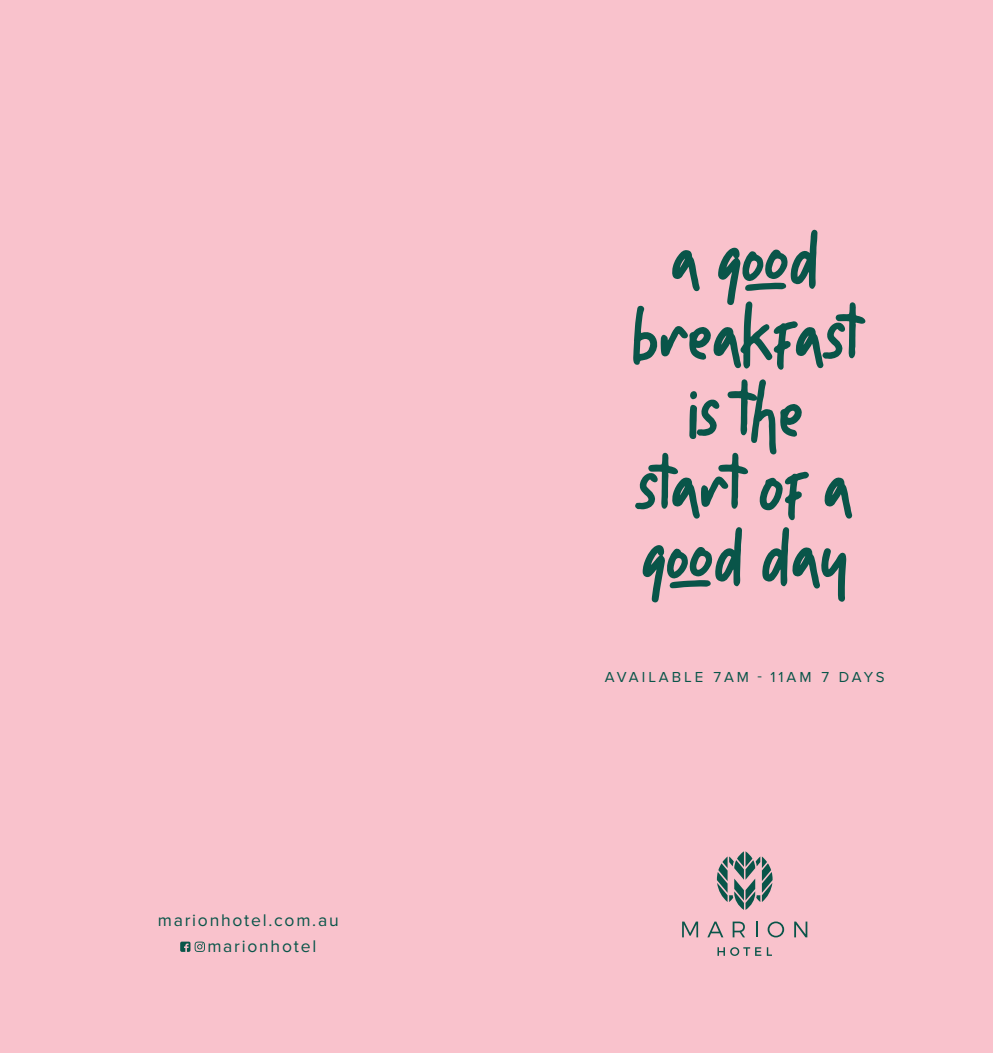
<style>
.page{position:relative;width:993px;height:1053px;background:#fff}
.page>*{position:absolute;margin:0;border:0;box-sizing:border-box;transform-origin:0 0}
.t1{font:89.62px "Moonllime";color:#095549}
.t2{font:17.5px "Proxima Nova";letter-spacing:.1em;color:#095549}
.t3{font:15px "Proxima Nova";letter-spacing:.2em;color:#095549}
</style>
<div class="page">
<div style="left:0;top:0;width:992px;height:1052px;background:#f9c2cc"></div>
<svg style="left:682px;top:921px;width:15px;height:16px"></svg>
<svg style="left:707px;top:921px;width:16px;height:16px"></svg>
<svg style="left:732px;top:921px;width:12px;height:16px"></svg>
<svg style="left:756px;top:921px;width:1px;height:16px"></svg>
<svg style="left:767px;top:921px;width:16px;height:16px"></svg>
<svg style="left:794px;top:921px;width:13px;height:16px"></svg>
<svg style="left:717px;top:947px;width:7px;height:8px"></svg>
<svg style="left:730px;top:947px;width:41px;height:8px"></svg>
<svg style="left:716px;top:851px;width:56px;height:58px"></svg>
<svg style="left:180px;top:941px;width:25px;height:10px"></svg>
<p class="t2" style="left:158px;top:909px;width:182px">marionhotel.com.au</p>
<p class="t2" style="left:207px;top:935px;width:110px">marionhotel</p>
<p class="t1" style="left:670px;top:222px;width:150px">a good</p>
<p class="t1" style="left:631px;top:299px;width:228px">breakfast</p>
<p class="t1" style="left:686px;top:376px;width:117px">is the</p>
<p class="t1" style="left:637px;top:449px;width:215px">start of a</p>
<p class="t1" style="left:641px;top:519px;width:209px">good day</p>
<p class="t3" style="left:604px;top:668px;width:281px">AVAILABLE 7AM - 11AM 7 DAYS</p>
</div>
